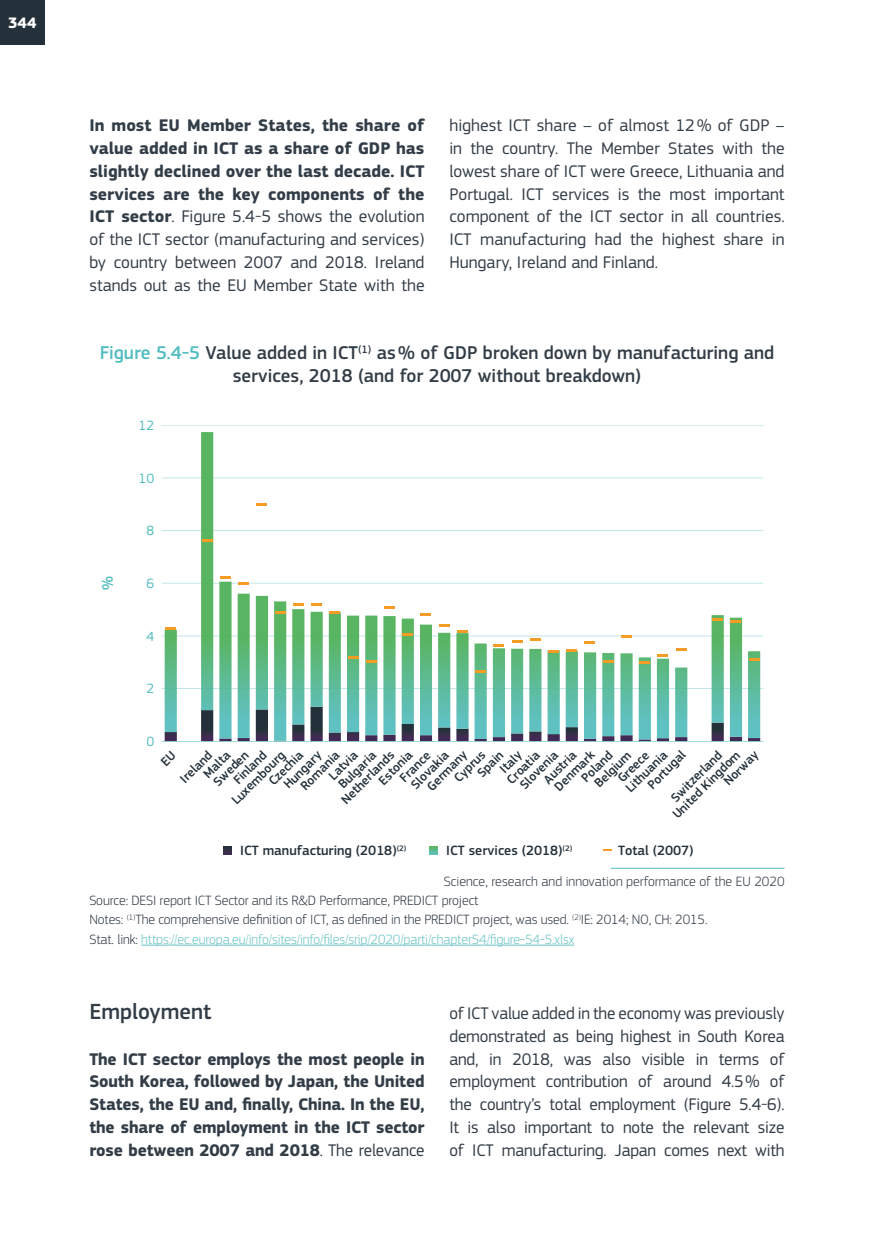
<style>
.page{position:relative;width:874px;height:1241px;background:#fff}
.page>*{position:absolute;margin:0;border:0;box-sizing:border-box;transform-origin:0 0}
.t1{font:500 22.75px "EC Square Sans Pro";color:#333d47}
.t2{font:500 19.25px/22.8px "EC Square Sans Pro";color:#333d47;text-align:center}
.t3{font:17.5px/22.8px "EC Square Sans Pro";letter-spacing:-.01em;color:#333d47;text-align:justify}
.t4{font:700 17.5px/22.8px "EC Square Sans Pro";letter-spacing:-.01em;color:#333d47;text-align:justify}
.t5{font:700 15.75px "EC Square Sans Pro";color:#fff}
.t6{font:500 15.75px "EC Square Sans Pro";color:#54bdc0}
.t7{font:300 14px/19.2px "EC Square Sans Pro";letter-spacing:-.01em;color:#333d47}
.t8{font:500 14px "EC Square Sans Pro";color:#24303a}
.t9{font:14px "EC Square Sans Pro";color:#54bdc0}
.t10{font:500 13.12px/25.7px "EC Square Sans Pro";color:#24303a}
.s1{font-weight:400}
.s2{color:#52bdc0}
.s3{color:#6dc4c6}
</style>
<div class="page">
<div style="left:0;top:0;width:45px;height:45px;background:#24303a"></div>
<hr style="left:610px;top:867px;width:174px;height:1px;background:#52bdc0">
<hr style="left:141px;top:944px;width:433px;height:1px;background:#6dc4c6">
<hr style="left:161px;top:425px;width:601px;height:1px;background:#54bdc0">
<hr style="left:161px;top:477px;width:601px;height:1px;background:#54bdc0">
<hr style="left:161px;top:530px;width:601px;height:1px;background:#54bdc0">
<hr style="left:161px;top:583px;width:601px;height:1px;background:#54bdc0">
<hr style="left:161px;top:635px;width:601px;height:1px;background:#54bdc0">
<hr style="left:161px;top:688px;width:601px;height:1px;background:#54bdc0">
<svg style="left:164px;top:740px;width:595px;height:1px"></svg>
<svg style="left:164px;top:432px;width:595px;height:308px"></svg>
<hr style="left:161px;top:741px;width:601px;height:1px;background:#54bdc0">
<svg style="left:165px;top:627px;width:11px;height:2px"></svg>
<svg style="left:202px;top:539px;width:10px;height:2px"></svg>
<svg style="left:220px;top:575px;width:10px;height:3px"></svg>
<svg style="left:238px;top:582px;width:11px;height:3px"></svg>
<svg style="left:256px;top:503px;width:11px;height:3px"></svg>
<svg style="left:274px;top:611px;width:11px;height:3px"></svg>
<svg style="left:293px;top:603px;width:10px;height:3px"></svg>
<svg style="left:311px;top:603px;width:10px;height:3px"></svg>
<svg style="left:329px;top:611px;width:11px;height:3px"></svg>
<svg style="left:347px;top:656px;width:11px;height:3px"></svg>
<svg style="left:366px;top:659px;width:10px;height:3px"></svg>
<svg style="left:384px;top:606px;width:10px;height:3px"></svg>
<svg style="left:402px;top:633px;width:10px;height:2px"></svg>
<svg style="left:420px;top:613px;width:11px;height:3px"></svg>
<svg style="left:438px;top:624px;width:11px;height:2px"></svg>
<svg style="left:457px;top:630px;width:10px;height:2px"></svg>
<svg style="left:475px;top:669px;width:10px;height:3px"></svg>
<svg style="left:493px;top:644px;width:10px;height:2px"></svg>
<svg style="left:511px;top:640px;width:11px;height:3px"></svg>
<svg style="left:529px;top:638px;width:11px;height:2px"></svg>
<svg style="left:548px;top:650px;width:10px;height:3px"></svg>
<svg style="left:566px;top:649px;width:10px;height:3px"></svg>
<svg style="left:584px;top:640px;width:11px;height:3px"></svg>
<svg style="left:602px;top:660px;width:11px;height:2px"></svg>
<svg style="left:621px;top:635px;width:10px;height:3px"></svg>
<svg style="left:639px;top:660px;width:10px;height:3px"></svg>
<svg style="left:657px;top:654px;width:10px;height:2px"></svg>
<svg style="left:675px;top:647px;width:11px;height:3px"></svg>
<svg style="left:712px;top:618px;width:10px;height:2px"></svg>
<svg style="left:730px;top:619px;width:10px;height:3px"></svg>
<svg style="left:748px;top:658px;width:11px;height:3px"></svg>
<svg style="left:223px;top:846px;width:8px;height:8px"></svg>
<svg style="left:429px;top:846px;width:8px;height:8px"></svg>
<svg style="left:603px;top:849px;width:8px;height:2px"></svg>
<p class="t5" style="left:8px;top:14px;width:30px">344</p>
<p class="t4" style="left:89px;top:115px;width:336px">In most EU Member States, the share of value added in ICT as a share of GDP has slightly declined over the last decade. ICT services are the key components of the ICT sector<span class="s1">. Figure 5.4-5 shows the evolution of the ICT sector (manufacturing and services) by country between 2007 and 2018. Ireland stands out as the EU Member State with the</span></p>
<p class="t3" style="left:449px;top:114px;width:336px">highest ICT share – of almost 12% of GDP – in the country. The Member States with the lowest share of ICT were Greece, Lithuania and Portugal. ICT services is the most important component of the ICT sector in all countries.<br>ICT manufacturing had the highest share in Hungary, Ireland and Finland.</p>
<p class="t2" style="left:100px;top:341px;width:675px"><span class="s2">Figure 5.4-5</span> Value added in ICT<sup>(1)</sup> as% of GDP broken down by manufacturing and services, 2018 (and for 2007 without breakdown)</p>
<p class="t9" style="left:138px;top:417px;width:17px">12</p>
<p class="t9" style="left:138px;top:469px;width:17px">10</p>
<p class="t6" style="left:98px;top:590px;width:15px;rotate:-90deg">%</p>
<p class="t9" style="left:146px;top:522px;width:9px">8</p>
<p class="t9" style="left:146px;top:575px;width:9px">6</p>
<p class="t9" style="left:146px;top:627px;width:9px">4</p>
<p class="t9" style="left:146px;top:680px;width:9px">2</p>
<p class="t9" style="left:146px;top:733px;width:9px">0</p>
<p class="t10" style="left:547px;top:779px;width:53px;rotate:-45deg">Denmark</p>
<p class="t10" style="left:640px;top:777px;width:49px;rotate:-45deg">Portugal</p>
<p class="t10" style="left:574px;top:771px;width:40px;rotate:-45deg">Poland</p>
<p class="t10" style="left:663px;top:790px;width:68px;rotate:-45deg">Sw itzerland</p>
<p class="t10" style="left:154px;top:754px;width:42px;rotate:-45deg">EU<br>Ireland</p>
<p class="t10" style="left:226px;top:773px;width:43px;rotate:-45deg">Finland</p>
<p class="t10" style="left:618px;top:781px;width:54px;rotate:-45deg">Lithuania</p>
<p class="t10" style="left:293px;top:778px;width:51px;rotate:-45deg">Romania</p>
<p class="t10" style="left:322px;top:768px;width:37px;rotate:-45deg">Latvia</p>
<p class="t10" style="left:331px;top:777px;width:49px;rotate:-45deg">Bulgaria</p>
<p class="t10" style="left:372px;top:773px;width:43px;rotate:-45deg">Estonia</p>
<p class="t10" style="left:404px;top:777px;width:49px;rotate:-45deg">Slovakia</p>
<p class="t10" style="left:513px;top:777px;width:50px;rotate:-45deg">Slovenia</p>
<p class="t10" style="left:536px;top:772px;width:42px;rotate:-45deg">Austria</p>
<p class="t10" style="left:196px;top:766px;width:34px;rotate:-45deg">Malta</p>
<p class="t10" style="left:261px;top:774px;width:45px;rotate:-45deg">Czechia</p>
<p class="t10" style="left:499px;top:773px;width:43px;rotate:-45deg">Croatia</p>
<p class="t10" style="left:716px;top:774px;width:45px;rotate:-45deg">Norw ay</p>
<p class="t10" style="left:420px;top:779px;width:53px;rotate:-45deg">Germany</p>
<p class="t10" style="left:492px;top:761px;width:27px;rotate:-45deg">Italy</p>
<p class="t10" style="left:277px;top:777px;width:49px;rotate:-45deg">Hungary</p>
<p class="t10" style="left:610px;top:771px;width:40px;rotate:-45deg">Greece</p>
<p class="t10" style="left:392px;top:770px;width:39px;rotate:-45deg">France</p>
<p class="t10" style="left:334px;top:792px;width:70px;rotate:-45deg">Netherlands</p>
<p class="t10" style="left:447px;top:771px;width:40px;rotate:-45deg">Cyprus</p>
<p class="t10" style="left:224px;top:793px;width:71px;rotate:-45deg">Luxembourg</p>
<p class="t10" style="left:206px;top:774px;width:45px;rotate:-45deg">Sw eden</p>
<p class="t10" style="left:470px;top:766px;width:33px;rotate:-45deg">Spain</p>
<p class="t10" style="left:587px;top:776px;width:47px;rotate:-45deg">Belgium</p>
<p class="t10" style="left:665px;top:807px;width:91px;rotate:-45deg">United Kingdom</p>
<p class="t8" style="left:240px;top:842px;width:168px">ICT manufacturing (2018)<sup>(2)</sup></p>
<p class="t8" style="left:446px;top:842px;width:127px">ICT services (2018)<sup>(2)</sup></p>
<p class="t8" style="left:618px;top:842px;width:77px">Total (2007)</p>
<p class="t7" style="left:89px;top:871px;width:696px;text-indent:354px">Science, research and innovation performance of the EU 2020<br>Source: DESI report ICT Sector and its R&amp;D Performance, PREDICT project<br>Notes: <sup>(1)</sup>The comprehensive definition of ICT, as defined in the PREDICT project, was used. <sup>(2)</sup>IE: 2014; NO, CH: 2015.<br>Stat. link: <span class="s3">https://ec.europa.eu/info/sites/info/files/srip/2020/parti/chapter54/figure-54-5.xlsx</span></p>
<h1 class="t1" style="left:89px;top:998px;width:123px">Employment</h1>
<p class="t4" style="left:89px;top:1047px;width:336px">The ICT sector employs the most people in South Korea, followed by Japan, the United States, the EU and, finally, China. In the EU, the share of employment in the ICT sector rose between 2007 and 2018<span class="s1">. The relevance</span></p>
<p class="t3" style="left:449px;top:1001px;width:336px">of ICT value added in the economy was previously demonstrated as being highest in South Korea and, in 2018, was also visible in terms of employment contribution of around 4.5% of the country’s total employment (Figure 5.4-6).<br>It is also important to note the relevant size of ICT manufacturing. Japan comes next with</p>
</div>
